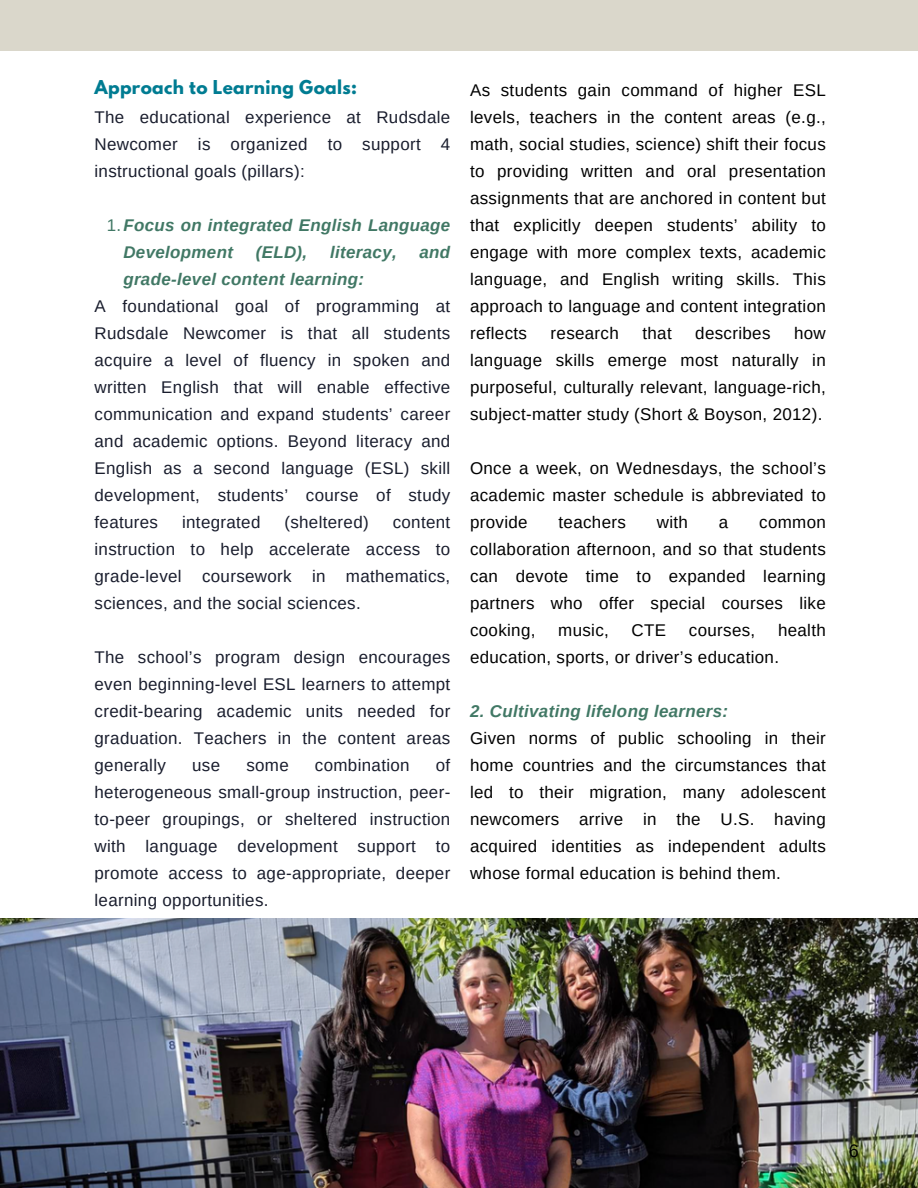
<style>
.page{position:relative;width:918px;height:1188px;background:#fff}
.page>*{position:absolute;margin:0;border:0;box-sizing:border-box;transform-origin:0 0}
.t1{font:18px "Arimo";color:#000}
.t2{font:16.95px/27px "Arimo";letter-spacing:.02em;color:#000;text-align:justify}
.t3{font:16.95px/27px "Arimo";letter-spacing:.02em;color:#191d2d;text-align:justify}
.t4{font:italic 700 16.95px/27px "Arimo";letter-spacing:.02em;color:#417865}
.t5{font:700 16.95px "League Spartan";letter-spacing:.02em;color:#007c92}
.s1{font-weight:400;font-style:normal}
</style>
<div class="page">
<div style="left:0;top:0;width:918px;height:51px;background:#dad7cb"></div>
<img style="left:0;top:919px;width:918px;height:269px">
<p class="t5" style="left:95px;top:79px;width:264px">Approach to Learning Goals:</p>
<p class="t3" style="left:95px;top:103px;width:357px">The educational experience at Rudsdale Newcomer is organized to support 4 instructional goals (pillars):</p>
<p class="t4" style="left:123px;top:211px;width:328px;text-indent:-16px"><span class="s1">1.</span>Focus on integrated English Language<br>Development</p>
<p class="t4" style="left:256px;top:238px;width:53px">(ELD),</p>
<p class="t4" style="left:330px;top:238px;width:68px">literacy,</p>
<p class="t4" style="left:420px;top:238px;width:32px">and</p>
<p class="t4" style="left:123px;top:265px;width:242px">grade-level content learning:</p>
<p class="t3" style="left:95px;top:292px;width:357px">A foundational goal of programming at Rudsdale Newcomer is that all students acquire a level of fluency in spoken and written English that will enable effective communication and expand students’ career and academic options. Beyond literacy and English as a second language (ESL) skill development, students’ course of study features</p>
<p class="t3" style="left:182px;top:508px;width:80px">integrated</p>
<p class="t3" style="left:284px;top:508px;width:86px">(sheltered)</p>
<p class="t3" style="left:95px;top:508px;width:357px;text-indent:298px">content instruction to help accelerate access to grade-level coursework in mathematics, sciences, and the social sciences.</p>
<p class="t3" style="left:95px;top:643px;width:357px">The school’s program design encourages even beginning-level ESL learners to attempt credit-bearing academic units needed for graduation. Teachers in the content areas generally</p>
<p class="t3" style="left:192px;top:751px;width:29px">use</p>
<p class="t3" style="left:246px;top:751px;width:44px">some</p>
<p class="t3" style="left:315px;top:751px;width:96px">combination</p>
<p class="t3" style="left:95px;top:751px;width:357px;text-indent:341px">of heterogeneous small-group instruction, peer&shy;to-peer groupings, or sheltered instruction with language development support to promote access to age-appropriate, deeper learning opportunities.</p>
<p class="t2" style="left:470px;top:76px;width:357px">As students gain command of higher ESL levels, teachers in the content areas (e.g., math, social studies, science) shift their focus to providing written and oral presentation assignments that are anchored in content but that explicitly deepen students’ ability to engage with more complex texts, academic language, and English writing skills. This approach to language and content integration reflects</p>
<p class="t2" style="left:470px;top:319px;width:357px;text-indent:324px">how language skills emerge most naturally in purposeful, culturally relevant, language-rich, subject-matter study (Short &amp; Boyson, 2012).</p>
<p class="t2" style="left:470px;top:454px;width:357px">Once a week, on Wednesdays, the school’s academic master schedule is abbreviated to provide</p>
<p class="t2" style="left:551px;top:319px;width:70px">research</p>
<p class="t2" style="left:642px;top:319px;width:31px">that</p>
<p class="t2" style="left:695px;top:319px;width:77px">describes</p>
<p class="t2" style="left:559px;top:508px;width:69px">teachers</p>
<p class="t2" style="left:657px;top:508px;width:33px">with</p>
<p class="t2" style="left:719px;top:508px;width:11px">a</p>
<p class="t2" style="left:470px;top:508px;width:357px;text-indent:289px">common collaboration afternoon, and so that students can devote time to expanded learning partners who offer special courses like cooking,</p>
<p class="t2" style="left:470px;top:616px;width:357px;text-indent:308px">health education, sports, or driver’s education.</p>
<p class="t4" style="left:470px;top:697px;width:260px">2. Cultivating lifelong learners:</p>
<p class="t2" style="left:470px;top:724px;width:357px">Given norms of public schooling in their home countries and the circumstances that led to their migration, many adolescent newcomers arrive in the U.S. having acquired identities as independent adults whose formal education is behind them.</p>
<p class="t2" style="left:558px;top:616px;width:52px">music,</p>
<p class="t2" style="left:632px;top:616px;width:36px">CTE</p>
<p class="t2" style="left:689px;top:616px;width:68px">courses,</p>
<p class="t1" style="left:849px;top:1141px;width:12px">6</p>
</div>
